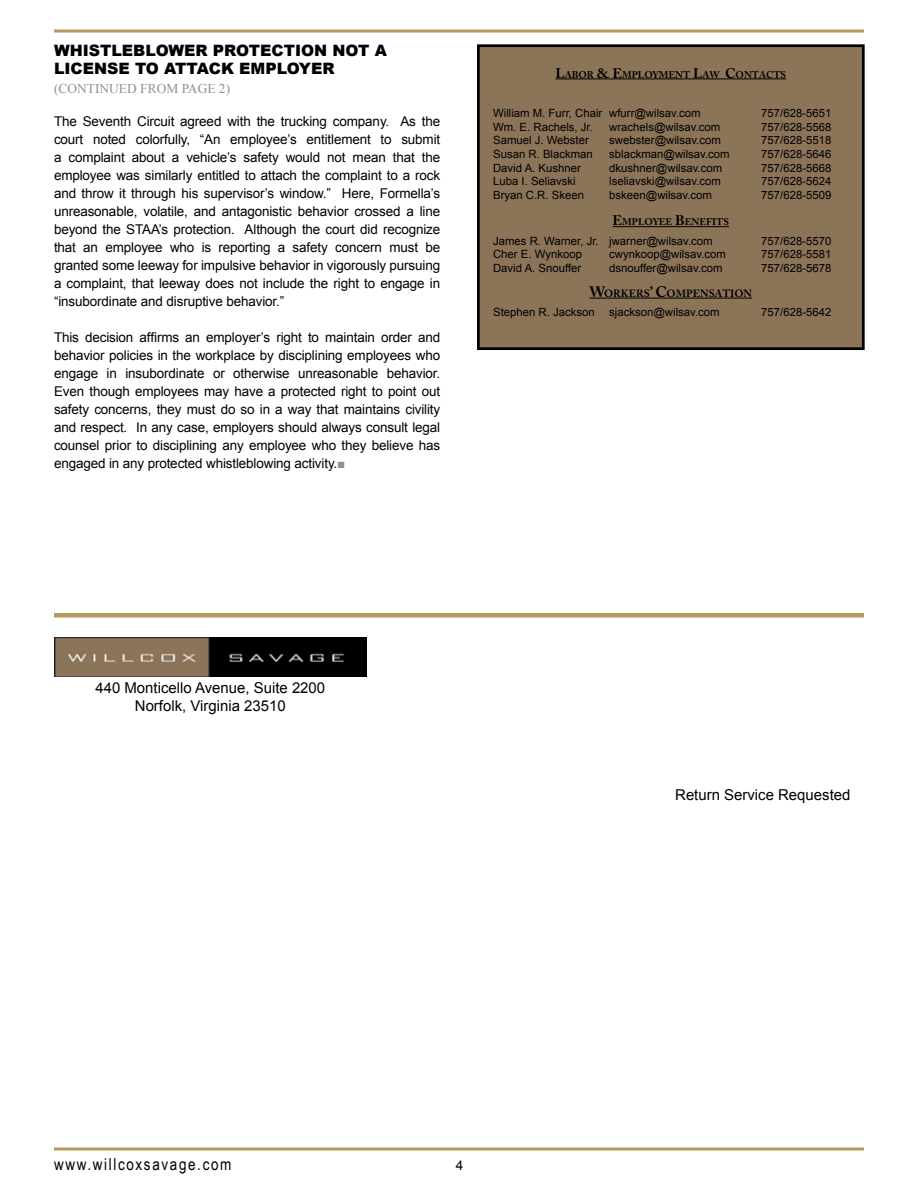
<style>
.page{position:relative;width:918px;height:1188px;background:#fff}
.page>*{position:absolute;margin:0;border:0;box-sizing:border-box;transform-origin:0 0}
.t1{font:16.5px "Arial Narrow";letter-spacing:.1em;color:#000}
.t2{font:900 15.75px/18px "Arial";color:#000}
.t3{font:15px/18px "Arial";color:#000;text-align:center}
.t4{font:13.5px/18px "Arial";letter-spacing:-.01em;color:#000;text-align:justify}
.t5{font:13.5px "Times New Roman";color:#8e9092}
.t6{font:11.4px "Arial";color:#000}
.t7{font:700 10.5px "Adobe Caslon Pro";color:#000}
.t8{font:700 9.75px "Adobe Caslon Pro";color:#000}
.s1{color:#8e9092}
.s2{font-size:13.95px}
.s3{font-size:15px}
</style>
<div class="page">
<hr style="left:54px;top:30px;width:810px;height:3px;background:#b59a5f">
<hr style="left:54px;top:1148px;width:810px;height:2px;background:#b59a5f">
<img style="left:55px;top:637px;width:312px;height:39px">
<div style="left:54px;top:613px;width:810px;height:5px;background:#b59a5f"></div>
<div style="left:478px;top:46px;width:385px;height:303px;background:#8c7459"></div>
<hr style="left:556px;top:79px;width:230px;height:1px;background:#000">
<hr style="left:613px;top:226px;width:116px;height:1px;background:#000">
<hr style="left:590px;top:298px;width:162px;height:1px;background:#000">
<div style="left:477px;top:44px;width:388px;height:306px;border:3px solid #000"></div>
<p class="t2" style="left:54px;top:40px;width:335px">WHISTLEBLOWER PROTECTION NOT A<br>LICENSE TO ATTACK EMPLOYER</p>
<p class="t5" style="left:54px;top:80px;width:178px">(CONTINUED fROM PAGE 2)</p>
<p class="t4" style="left:54px;top:112px;width:388px">The Seventh Circuit agreed with the trucking company. As the court noted colorfully, “An employee’s entitlement to submit a complaint about a vehicle’s safety would not mean that the employee was similarly entitled to attach the complaint to a rock and throw it through his supervisor’s window.” Here, Formella’s unreasonable, volatile, and antagonistic behavior crossed a line beyond the STAA’s protection. Although the court did recognize that an employee who is reporting a safety concern must be granted some leeway for impulsive behavior in vigorously pursuing a complaint, that leeway does not include the right to engage in “insubordinate and disruptive behavior.”</p>
<p class="t4" style="left:54px;top:328px;width:388px">This decision affirms an employer’s right to maintain order and behavior policies in the workplace by disciplining employees who engage in insubordinate or otherwise unreasonable behavior.<br>Even though employees may have a protected right to point out safety concerns, they must do so in a way that maintains civility and respect. In any case, employers should always consult legal counsel prior to disciplining any employee who they believe has engaged in any protected whistleblowing activity.<span class="s1">■</span></p>
<p class="t8" style="left:556px;top:68px;width:232px"><span class="s2">L</span>ABOR <span class="s2">&amp; E</span>MPLOYMENT <span class="s2">L</span>AW <span class="s2">C</span>ONTACTS</p>
<p class="t6" style="left:493px;top:106px;width:209px">William M. Furr, Chair wfurr@wilsav.com</p>
<p class="t6" style="left:761px;top:106px;width:72px">757/628-5651</p>
<p class="t6" style="left:493px;top:119px;width:101px">Wm. E. Rachels, Jr.</p>
<p class="t6" style="left:609px;top:119px;width:113px">wrachels@wilsav.com</p>
<p class="t6" style="left:761px;top:119px;width:72px">757/628-5568</p>
<p class="t6" style="left:493px;top:133px;width:97px">Samuel J. Webster</p>
<p class="t6" style="left:609px;top:133px;width:113px">swebster@wilsav.com</p>
<p class="t6" style="left:761px;top:133px;width:72px">757/628-5518</p>
<p class="t6" style="left:493px;top:146px;width:101px">Susan R. Blackman</p>
<p class="t6" style="left:609px;top:146px;width:122px">sblackman@wilsav.com</p>
<p class="t6" style="left:761px;top:146px;width:72px">757/628-5646</p>
<p class="t6" style="left:493px;top:160px;width:89px">David A. Kushner</p>
<p class="t6" style="left:609px;top:160px;width:114px">dkushner@wilsav.com</p>
<p class="t6" style="left:761px;top:160px;width:72px">757/628-5668</p>
<p class="t6" style="left:493px;top:174px;width:84px">Luba I. Seliavski</p>
<p class="t6" style="left:609px;top:174px;width:113px">lseliavski@wilsav.com</p>
<p class="t6" style="left:761px;top:174px;width:72px">757/628-5624</p>
<p class="t6" style="left:493px;top:187px;width:92px">Bryan C.R. Skeen</p>
<p class="t6" style="left:609px;top:187px;width:104px">bskeen@wilsav.com</p>
<p class="t6" style="left:761px;top:187px;width:72px">757/628-5509</p>
<p class="t8" style="left:613px;top:216px;width:118px"><span class="s2">E</span>MPLOYEE <span class="s2">B</span>ENEFITS</p>
<p class="t6" style="left:493px;top:233px;width:221px">James R. Warner, Jr. jwarner@wilsav.com</p>
<p class="t6" style="left:761px;top:233px;width:72px">757/628-5570</p>
<p class="t6" style="left:493px;top:247px;width:90px">Cher E. Wynkoop</p>
<p class="t6" style="left:609px;top:247px;width:118px">cwynkoop@wilsav.com</p>
<p class="t6" style="left:761px;top:247px;width:72px">757/628-5581</p>
<p class="t6" style="left:493px;top:260px;width:90px">David A. Snouffer</p>
<p class="t6" style="left:609px;top:260px;width:115px">dsnouffer@wilsav.com</p>
<p class="t6" style="left:761px;top:260px;width:72px">757/628-5678</p>
<p class="t7" style="left:590px;top:287px;width:164px"><span class="s3">W</span>ORKERS<span class="s3">’ C</span>OMPENSATION</p>
<p class="t6" style="left:493px;top:305px;width:103px">Stephen R. Jackson</p>
<p class="t6" style="left:609px;top:305px;width:112px">sjackson@wilsav.com</p>
<p class="t6" style="left:761px;top:305px;width:72px">757/628-5642</p>
<p class="t3" style="left:95px;top:679px;width:231px">440 Monticello Avenue, Suite 2200<br>Norfolk, Virginia 23510</p>
<p class="t3" style="left:675px;top:786px;width:177px">Return Service Requested</p>
<p class="t1" style="left:54px;top:1152px;width:179px">www.willcoxsavage.com</p>
<p class="t4" style="left:456px;top:1156px;width:9px">4</p>
</div>
